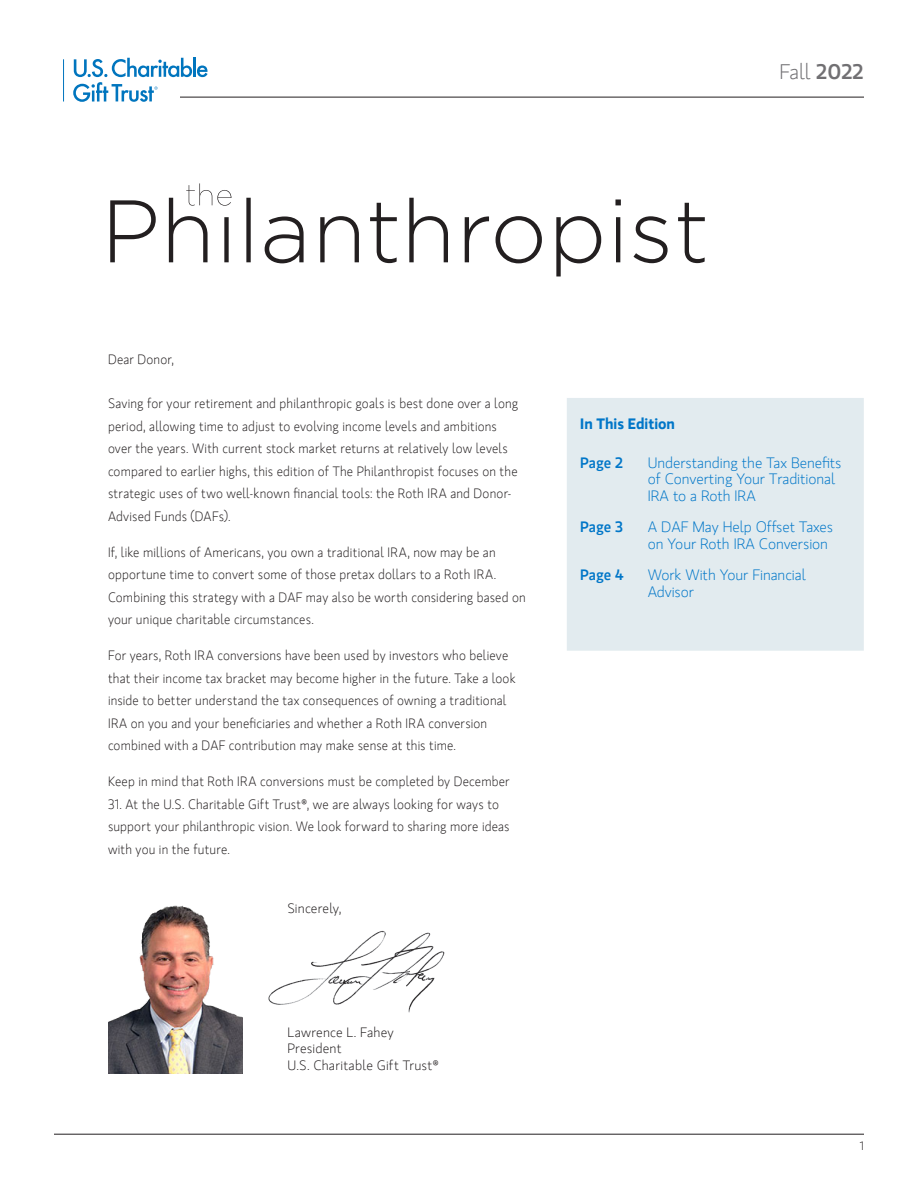
<style>
.page{position:relative;width:918px;height:1188px;background:#fff}
.page>*{position:absolute;margin:0;border:0;box-sizing:border-box;transform-origin:0 0}
.t1{font:300 21px "MS Gloriola II Std";color:#717073}
.Section_title{font:300 15px/16.5px "MS Gloriola II Std";letter-spacing:-.005em;color:#0076c8}
.Blue_Box_Page{font:500 15px "MS Gloriola II Std";color:#0076c8}
.Callout_Header{font:700 15px "MS Gloriola II Std";color:#0076c8}
.Letter{font:300 13.5px/22.5px "MS Gloriola II Std";letter-spacing:.015em;color:#231f20;scale:.95 1}
.Letter-2{font:300 13.5px "MS Gloriola II Std";letter-spacing:.015em;color:#231f20}
.t2{font:300 12px "MS Gloriola II Std";color:#231f20}
.s1{font-weight:500}
</style>
<div class="page">
<hr style="left:54px;top:1134px;width:810px;height:1px;background:#231f20">
<div style="left:567px;top:398px;width:297px;height:253px;background:#e2ebef"></div>
<img style="left:108px;top:905px;width:135px;height:168px">
<img style="left:268px;top:930px;width:177px;height:83px">
<hr style="left:63px;top:59px;width:1px;height:43px;background:#0075be">
<svg style="left:73px;top:58px;width:135px;height:44px"></svg>
<hr style="left:180px;top:97px;width:684px;height:1px;background:#231f20">
<svg style="left:110px;top:198px;width:595px;height:78px"></svg>
<svg style="left:186px;top:183px;width:45px;height:23px"></svg>
<p class="t1" style="left:779px;top:57px;width:86px">Fall <span class="s1">2022</span></p>
<p class="Letter" style="left:108px;top:348px;width:71px">Dear Donor,</p>
<p class="Letter" style="left:108px;top:392px;width:433px">Saving for your retirement and philanthropic goals is best done over a long period, allowing time to adjust to evolving income levels and ambitions over the years. With current stock market returns at relatively low levels compared to earlier highs, this edition of The Philanthropist focuses on the strategic uses of two well-known financial tools: the Roth IRA and Donor-Advised Funds (DAFs).</p>
<p class="Letter" style="left:108px;top:540px;width:441px">If, like millions of Americans, you own a traditional IRA, now may be an opportune time to convert some of those pretax dollars to a Roth IRA.<br>Combining this strategy with a DAF may also be worth considering based on your unique charitable circumstances.</p>
<p class="Letter" style="left:108px;top:644px;width:431px">For years, Roth IRA conversions have been used by investors who believe that their income tax bracket may become higher in the future. Take a look inside to better understand the tax consequences of owning a traditional IRA on you and your beneficiaries and whether a Roth IRA conversion combined with a DAF contribution may make sense at this time.</p>
<p class="Letter" style="left:108px;top:770px;width:424px">Keep in mind that Roth IRA conversions must be completed by December</p>
<p class="Letter" style="left:108px;top:792px;width:424px">31. At the U.S. Charitable Gift Trust®, we are always looking for ways to support your philanthropic vision. We look forward to sharing more ideas with you in the future.</p>
<p class="Letter-2" style="left:287px;top:899px;width:56px">Sincerely,</p>
<p class="Letter-2" style="left:287px;top:1023px;width:108px">Lawrence L. Fahey</p>
<p class="Letter-2" style="left:287px;top:1040px;width:56px">President</p>
<p class="Letter-2" style="left:287px;top:1056px;width:153px">U.S. Charitable Gift Trust®</p>
<p class="Callout_Header" style="left:580px;top:413px;width:96px">In This Edition</p>
<p class="Blue_Box_Page" style="left:580px;top:452px;width:44px">Page 2</p>
<p class="Section_title" style="left:648px;top:454px;width:195px">Understanding the Tax Benefits of Converting Your Traditional<br>IRA to a Roth IRA</p>
<p class="Blue_Box_Page" style="left:580px;top:516px;width:44px">Page 3</p>
<p class="Section_title" style="left:648px;top:519px;width:187px">A DAF May Help Offset Taxes on Your Roth IRA Conversion</p>
<p class="Blue_Box_Page" style="left:580px;top:564px;width:45px">Page 4</p>
<p class="Section_title" style="left:648px;top:567px;width:160px">Work With Your Financial<br>Advisor</p>
<p class="t2" style="left:860px;top:1138px;width:6px">1</p>
</div>
